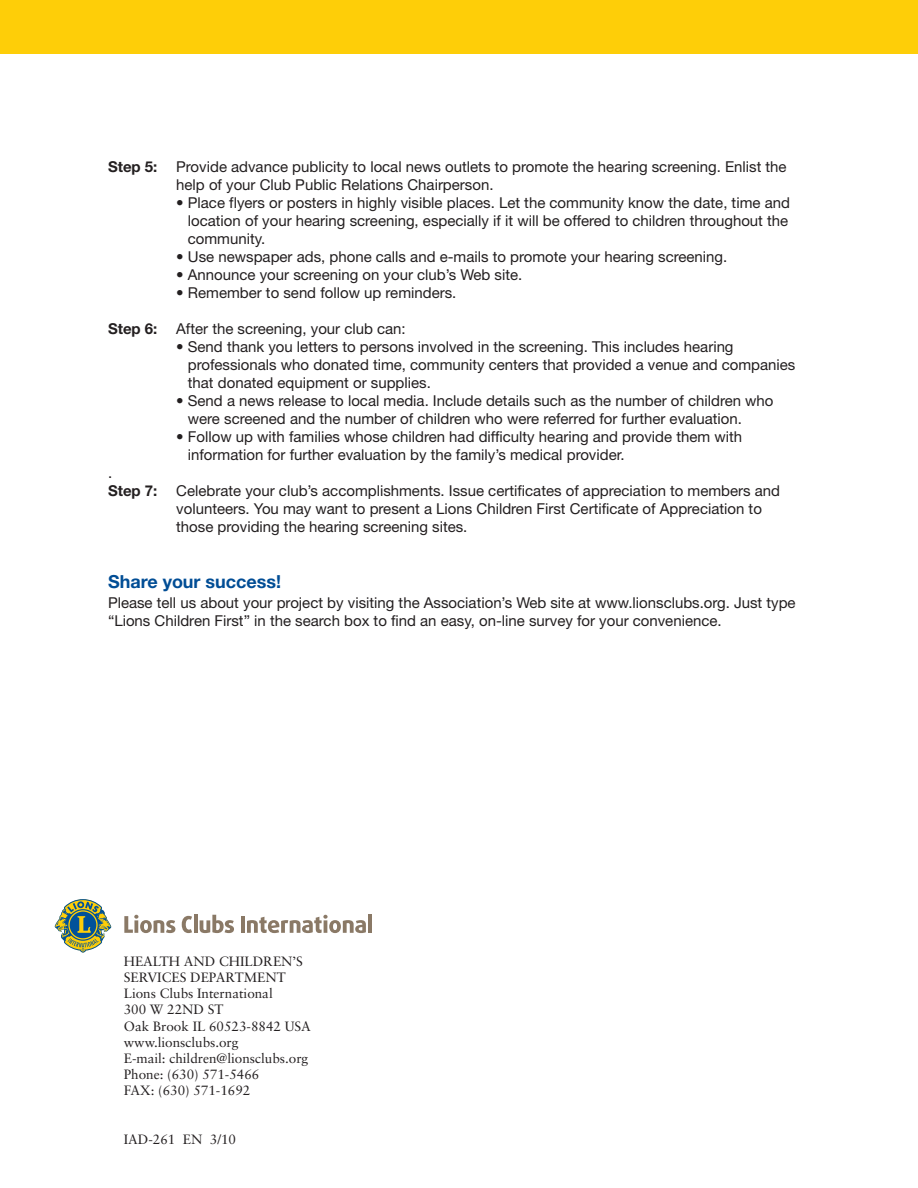
<style>
.page{position:relative;width:918px;height:1188px;background:#fff}
.page>*{position:absolute;margin:0;border:0;box-sizing:border-box;transform-origin:0 0}
.t1{font:700 18px "Helvetica Neue";color:#014d95}
.t2{font:15px/18px "Helvetica Neue";color:#231f20}
.t3{font:700 15px "Helvetica Neue";color:#231f20}
.t4{font:13.5px/16.2px "Sabon";color:#231f20}
</style>
<div class="page">
<div style="left:0;top:0;width:918px;height:54px;background:#fece08"></div>
<svg style="left:55px;top:899px;width:56px;height:54px"></svg>
<svg style="left:124px;top:915px;width:51px;height:18px"></svg>
<svg style="left:182px;top:916px;width:10px;height:17px"></svg>
<hr style="left:194px;top:915px;width:3px;height:18px;background:#8a7966">
<svg style="left:200px;top:915px;width:34px;height:18px"></svg>
<hr style="left:241px;top:916px;width:4px;height:17px;background:#8a7966">
<svg style="left:247px;top:915px;width:119px;height:18px"></svg>
<hr style="left:368px;top:915px;width:4px;height:18px;background:#8a7966">
<p class="t3" style="left:108px;top:161px;width:51px">Step 5:</p>
<p class="t2" style="left:176px;top:159px;width:612px">Provide advance publicity to local news outlets to promote the hearing screening. Enlist the help of your Club Public Relations Chairperson.</p>
<p class="t2" style="left:188px;top:195px;width:604px;text-align:justify;text-indent:-12px">• Place flyers or posters in highly visible places. Let the community know the date, time and location of your hearing screening, especially if it will be offered to children throughout the community.</p>
<p class="t2" style="left:176px;top:249px;width:553px">• Use newspaper ads, phone calls and e-mails to promote your hearing screening.</p>
<p class="t2" style="left:176px;top:267px;width:348px">• Announce your screening on your club’s Web site.</p>
<p class="t2" style="left:176px;top:285px;width:282px">• Remember to send follow up reminders.</p>
<p class="t3" style="left:108px;top:323px;width:51px">Step 6:</p>
<p class="t2" style="left:176px;top:321px;width:231px">After the screening, your club can:</p>
<p class="t2" style="left:188px;top:339px;width:609px;text-indent:-12px">• Send thank you letters to persons involved in the screening. This includes hearing professionals who donated time, community centers that provided a venue and companies that donated equipment or supplies.</p>
<p class="t2" style="left:188px;top:393px;width:587px;text-indent:-12px">• Send a news release to local media. Include details such as the number of children who were screened and the number of children who were referred for further evaluation.</p>
<p class="t2" style="left:188px;top:429px;width:556px;text-indent:-12px">• Follow up with families whose children had difficulty hearing and provide them with information for further evaluation by the family’s medical provider.</p>
<p class="t2" style="left:108px;top:465px;width:6px">.</p>
<p class="t3" style="left:108px;top:485px;width:51px">Step 7:</p>
<p class="t2" style="left:176px;top:483px;width:605px">Celebrate your club’s accomplishments. Issue certificates of appreciation to members and volunteers. You may want to present a Lions Children First Certificate of Appreciation to those providing the hearing screening sites.</p>
<p class="t1" style="left:108px;top:575px;width:175px">Share your success!</p>
<p class="t2" style="left:108px;top:595px;width:689px">Please tell us about your project by visiting the Association’s Web site at www.lionsclubs.org. Just type “Lions Children First” in the search box to find an easy, on-line survey for your convenience.</p>
<p class="t4" style="left:124px;top:954px;width:189px">HEALTH AND CHILDREN’S<br>SERVICES DEPARTMENT<br>Lions Clubs International<br>300 W 22ND ST<br>Oak Brook IL 60523-8842 USA www.lionsclubs.org<br>E-mail: children@lionsclubs.org<br>Phone: (630) 571-5466<br>FAX: (630) 571-1692</p>
<p class="t4" style="left:124px;top:1132px;width:114px">IAD-261 EN 3/10</p>
</div>
